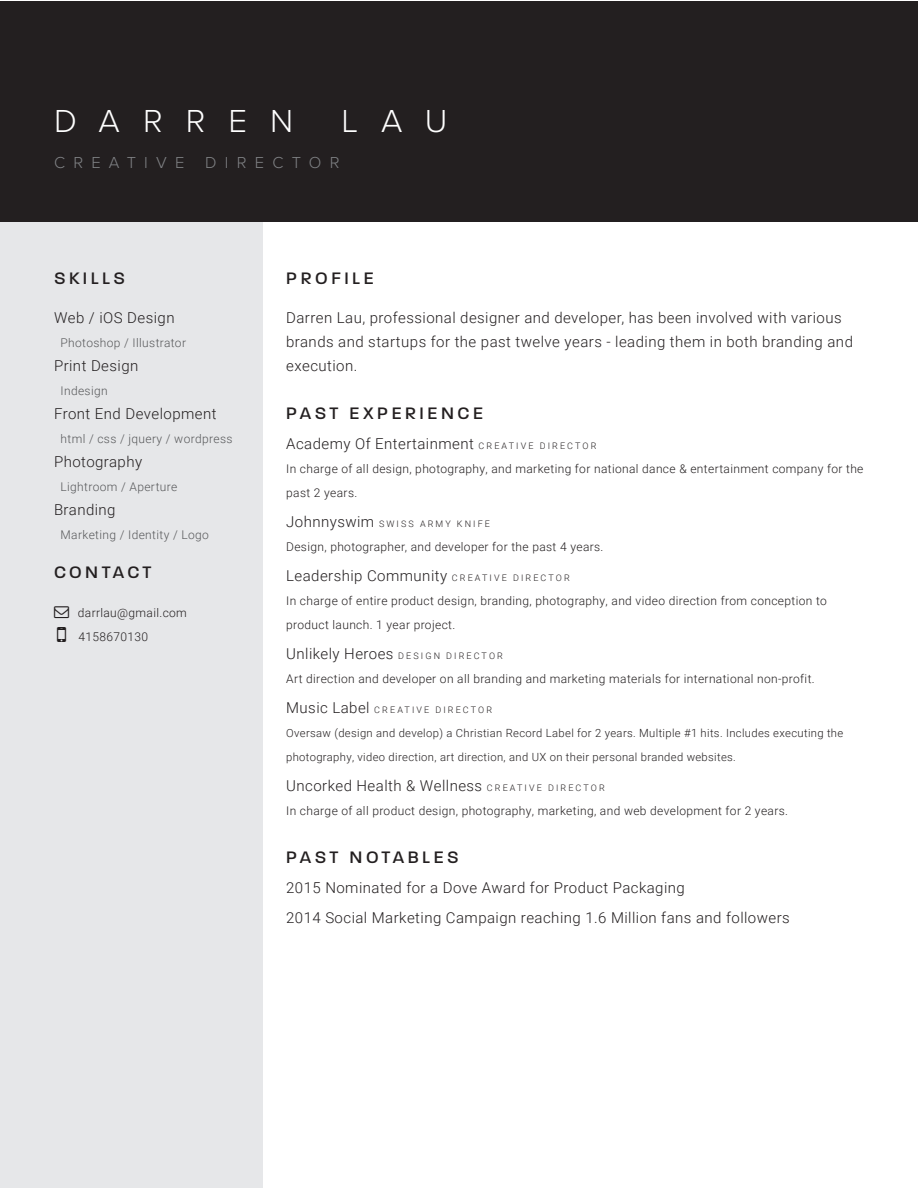
<style>
.page{position:relative;width:918px;height:1188px;background:#fff}
.page>*{position:absolute;margin:0;border:0;box-sizing:border-box;transform-origin:0 0}
.t1{font:300 33px "Proxima Nova";letter-spacing:.7em;color:#fff}
.t2{font:500 18px "Paralucent";letter-spacing:.2em;color:#231f20}
.t3{font:500 18px "Paralucent";letter-spacing:.175em;color:#231f20}
.t4{font:300 16.5px "Proxima Nova";letter-spacing:.5em;color:#808285}
.t5{font:300 15px/24px "Roboto";letter-spacing:.03em;color:#231f20}
.t6{font:300 12px/24px "Roboto";letter-spacing:.03em;color:#231f20}
.t7{font:300 12px "Roboto";letter-spacing:.03em;color:#57585a}
.t8{font:300 11.25px/24px "Roboto";letter-spacing:.03em;color:#231f20}
.t9{font:300 9px "Roboto";letter-spacing:.235em;color:#231f20}
.s1{font-size:9px}
.s2{font-size:15px}
</style>
<div class="page">
<div style="left:1px;top:1px;width:917px;height:220px;background:#231f20"></div>
<div style="left:1px;top:222px;width:262px;height:965px;background:#e6e7e9"></div>
<p class="t1" style="left:54px;top:102px;width:241px">DARREN</p>
<p class="t1" style="left:341px;top:102px;width:108px">LAU</p>
<p class="t4" style="left:54px;top:153px;width:132px">CREATIVE</p>
<p class="t4" style="left:205px;top:153px;width:136px">DIRECTOR</p>
<p class="t2" style="left:54px;top:267px;width:72px">SKILLS</p>
<p class="t5" style="left:54px;top:305px;width:122px">Web / iOS Design</p>
<p class="t7" style="left:61px;top:334px;width:127px">Photoshop / Illustrator</p>
<p class="t5" style="left:54px;top:353px;width:86px">Print Design</p>
<p class="t7" style="left:61px;top:382px;width:49px">Indesign</p>
<p class="t5" style="left:54px;top:401px;width:164px">Front End Development</p>
<p class="t7" style="left:61px;top:430px;width:174px">html / css / jquery / wordpress</p>
<p class="t5" style="left:54px;top:449px;width:90px">Photography</p>
<p class="t7" style="left:61px;top:478px;width:118px">Lightroom / Aperture</p>
<p class="t5" style="left:54px;top:497px;width:63px">Branding</p>
<p class="t7" style="left:61px;top:526px;width:150px">Marketing / Identity / Logo</p>
<p class="t3" style="left:54px;top:561px;width:99px">CONTACT</p>
<p class="t6" style="left:78px;top:600px;width:111px">darrlau@gmail.com</p>
<p class="t6" style="left:78px;top:624px;width:71px">4158670130</p>
<p class="t2" style="left:286px;top:267px;width:89px">PROFILE</p>
<p class="t5" style="left:286px;top:305px;width:568px">Darren Lau, professional designer and developer, has been involved with various brands and startups for the past twelve years - leading them in both branding and execution.</p>
<p class="t2" style="left:286px;top:402px;width:198px">PAST EXPERIENCE</p>
<p class="t5" style="left:286px;top:431px;width:312px">Academy Of Entertainment <span class="s1">C R E AT I V E D I R E C T O R</span></p>
<p class="t6" style="left:286px;top:456px;width:579px">In charge of all design, photography, and marketing for national dance &amp; entertainment company for the past 2 years.</p>
<p class="t9" style="left:286px;top:517px;width:205px"><span class="s2">Johnnyswim</span> SWISS ARMY KNIFE</p>
<p class="t6" style="left:286px;top:534px;width:319px">Design, photographer, and developer for the past 4 years.</p>
<p class="t5" style="left:286px;top:563px;width:285px">Leadership Community <span class="s1">C R E AT I V E D I R E C T O R</span></p>
<p class="t6" style="left:286px;top:588px;width:542px">In charge of entire product design, branding, photography, and video direction from conception to product launch. 1 year project.</p>
<p class="t5" style="left:286px;top:641px;width:218px">Unlikely Heroes <span class="s1">DESIGN DIRECTOR</span></p>
<p class="t6" style="left:286px;top:666px;width:530px">Art direction and developer on all branding and marketing materials for international non-profit.</p>
<p class="t9" style="left:286px;top:703px;width:207px"><span class="s2">Music Label</span> CREATIVE DIRECTOR</p>
<p class="t8" style="left:286px;top:720px;width:559px">Oversaw (design and develop) a Christian Record Label for 2 years. Multiple #1 hits. Includes executing the photography, video direction, art direction, and UX on their personal branded websites.</p>
<p class="t5" style="left:286px;top:773px;width:320px">Uncorked Health &amp; Wellness <span class="s1">C R E AT I V E D I R E C T O R</span></p>
<p class="t6" style="left:286px;top:798px;width:503px">In charge of all product design, photography, marketing, and web development for 2 years.</p>
<p class="t2" style="left:286px;top:846px;width:174px">PAST NOTABLES</p>
<p class="t5" style="left:286px;top:875px;width:400px">2015 Nominated for a Dove Award for Product Packaging</p>
<p class="t5" style="left:286px;top:905px;width:505px">2014 Social Marketing Campaign reaching 1.6 Million fans and followers</p>
</div>
